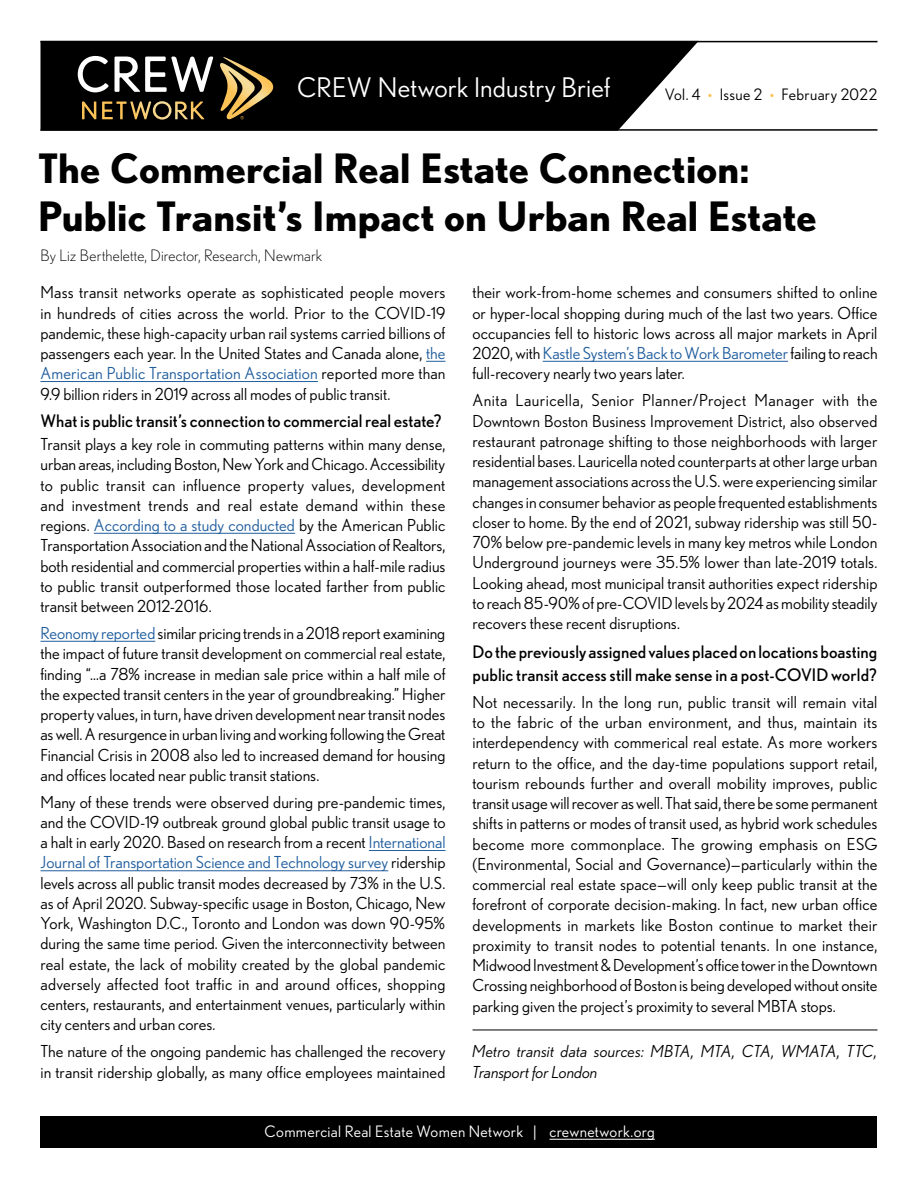
<style>
.page{position:relative;width:918px;height:1188px;background:#fff}
.page>*{position:absolute;margin:0;border:0;box-sizing:border-box;transform-origin:0 0}
.t1{font:700 40.5px/48px "Nobel";color:#000}
.t2{font:27px "Nobel";letter-spacing:.005em;color:#fff}
.t3{font:17.25px/22.5px "Nobel";color:#000}
.t4{font:16.5px/20.2px "Nobel";color:#000;text-align:justify}
.t5{font:italic 16.5px/20.2px "Nobel";letter-spacing:.005em;color:#000}
.t6{font:15.75px "Nobel";letter-spacing:.02em;color:#fff}
.t7{font:300 15.75px "Nobel";letter-spacing:.01em;color:#000}
.t8{font:15.75px "Nobel";letter-spacing:.02em;color:#000}
.s1{font-size:17.25px;color:#fec357}
.s2{color:#215e9e}
</style>
<div class="page">
<svg style="left:40px;top:42px;width:659px;height:87px;background:#131313"></svg>
<div style="left:40px;top:1116px;width:838px;height:32px;background:#000"></div>
<svg style="left:426px;top:361px;width:19px;height:1px"></svg>
<hr style="left:40px;top:381px;width:278px;height:1px;background:#215e9e">
<hr style="left:94px;top:533px;width:201px;height:1px;background:#215e9e">
<hr style="left:40px;top:641px;width:115px;height:1px;background:#215e9e">
<hr style="left:369px;top:850px;width:76px;height:1px;background:#215e9e">
<hr style="left:40px;top:871px;width:348px;height:1px;background:#215e9e">
<hr style="left:550px;top:1139px;width:105px;height:1px;background:#fff">
<hr style="left:543px;top:361px;width:245px;height:1px;background:#215e9e">
<hr style="left:472px;top:1030px;width:406px;height:1px;background:#000">
<svg style="left:78px;top:56px;width:31px;height:36px"></svg>
<svg style="left:115px;top:57px;width:98px;height:35px"></svg>
<svg style="left:82px;top:101px;width:122px;height:19px;background:#534324"></svg>
<svg style="left:220px;top:57px;width:53px;height:62px;background:#66542f"></svg>
<hr style="left:40px;top:41px;width:838px;height:1px;background:#000">
<hr style="left:40px;top:129px;width:838px;height:2px;background:#000">
<h2 class="t2" style="left:297px;top:72px;width:315px">CREW Network Industry Brief</h2>
<p class="t8" style="left:665px;top:85px;width:214px">Vol. 4 <span class="s1">•</span> Issue 2 <span class="s1">•</span> February 2022</p>
<h1 class="t1" style="left:38px;top:144px;width:781px">The Commercial Real Estate Connection:<br>Public Transit’s Impact on Urban Real Estate</h1>
<p class="t7" style="left:41px;top:246px;width:283px">By Liz Berthelette, Director, Research, Newmark</p>
<p class="t4" style="left:40px;top:282px;width:407px">Mass transit networks operate as sophisticated people movers in hundreds of cities across the world. Prior to the COVID-19 pandemic, these high-capacity urban rail systems carried billions of passengers each year. In the United States and Canada alone, <span class="s2">the American Public Transportation Association</span> reported more than 9.9 billion riders in 2019 across all modes of public transit.</p>
<p class="t3" style="left:40px;top:409px;width:403px">What is public transit’s connection to commercial real estate?</p>
<p class="t4" style="left:40px;top:434px;width:407px">Transit plays a key role in commuting patterns within many dense, urban areas, including Boston, New York and Chicago. Accessibility to public transit can influence property values, development and investment trends and real estate demand within these regions. <span class="s2">According to a study conducted</span> by the American Public Transportation Association and the National Association of Realtors, both residential and commercial properties within a half-mile radius to public transit outperformed those located farther from public transit between 2012-2016.</p>
<p class="t4" style="left:40px;top:623px;width:407px"><span class="s2">Reonomy reported</span> similar pricing trends in a 2018 report examining the impact of future transit development on commercial real estate, finding “…a 78% increase in median sale price within a half mile of the expected transit centers in the year of groundbreaking.” Higher property values, in turn, have driven development near transit nodes as well. A resurgence in urban living and working following the Great Financial Crisis in 2008 also led to increased demand for housing and offices located near public transit stations.</p>
<p class="t4" style="left:40px;top:792px;width:407px">Many of these trends were observed during pre-pandemic times, and the COVID-19 outbreak ground global public transit usage to a halt in early 2020. Based on research from a recent <span class="s2">International Journal of Transportation Science and Technology survey</span> ridership levels across all public transit modes decreased by 73% in the U.S. as of April 2020. Subway-specific usage in Boston, Chicago, New York, Washington D.C., Toronto and London was down 90-95% during the same time period. Given the interconnectivity between real estate, the lack of mobility created by the global pandemic adversely affected foot traffic in and around offices, shopping centers, restaurants, and entertainment venues, particularly within city centers and urban cores.</p>
<p class="t4" style="left:40px;top:1041px;width:406px">The nature of the ongoing pandemic has challenged the recovery in transit ridership globally, as many office employees maintained</p>
<p class="t4" style="left:472px;top:282px;width:407px">their work-from-home schemes and consumers shifted to online or hyper-local shopping during much of the last two years. Office occupancies fell to historic lows across all major markets in April 2020, with <span class="s2">Kastle System’s Back to Work Barometer</span> failing to reach full-recovery nearly two years later.</p>
<p class="t4" style="left:472px;top:390px;width:407px">Anita Lauricella, Senior Planner/Project Manager with the Downtown Boston Business Improvement District, also observed restaurant patronage shifting to those neighborhoods with larger residential bases. Lauricella noted counterparts at other large urban management associations across the U.S. were experiencing similar changes in consumer behavior as people frequented establishments closer to home. By the end of 2021, subway ridership was still 50- 70% below pre-pandemic levels in many key metros while London Underground journeys were 35.5% lower than late-2019 totals.<br>Looking ahead, most municipal transit authorities expect ridership to reach 85-90% of pre-COVID levels by 2024 as mobility steadily recovers these recent disruptions.</p>
<p class="t3" style="left:472px;top:641px;width:406px">Do the previously assigned values placed on locations boasting public transit access still make sense in a post-COVID world?</p>
<p class="t4" style="left:472px;top:692px;width:407px">Not necessarily. In the long run, public transit will remain vital to the fabric of the urban environment, and thus, maintain its interdependency with commerical real estate. As more workers return to the office, and the day-time populations support retail, tourism rebounds further and overall mobility improves, public transit usage will recover as well. That said, there be some permanent shifts in patterns or modes of transit used, as hybrid work schedules become more commonplace. The growing emphasis on ESG (Environmental, Social and Governance)—particularly within the commercial real estate space—will only keep public transit at the forefront of corporate decision-making. In fact, new urban office developments in markets like Boston continue to market their proximity to transit nodes to potential tenants. In one instance, Midwood Investment &amp; Development’s office tower in the Downtown Crossing neighborhood of Boston is being developed without onsite parking given the project’s proximity to several MBTA stops.</p>
<p class="t5" style="left:472px;top:1041px;width:407px">Metro transit data sources: MBTA, MTA, CTA, WMATA, TTC,<br>Transport for London</p>
<p class="t6" style="left:265px;top:1123px;width:392px">Commercial Real Estate Women Network | crewnetwork.org</p>
</div>
